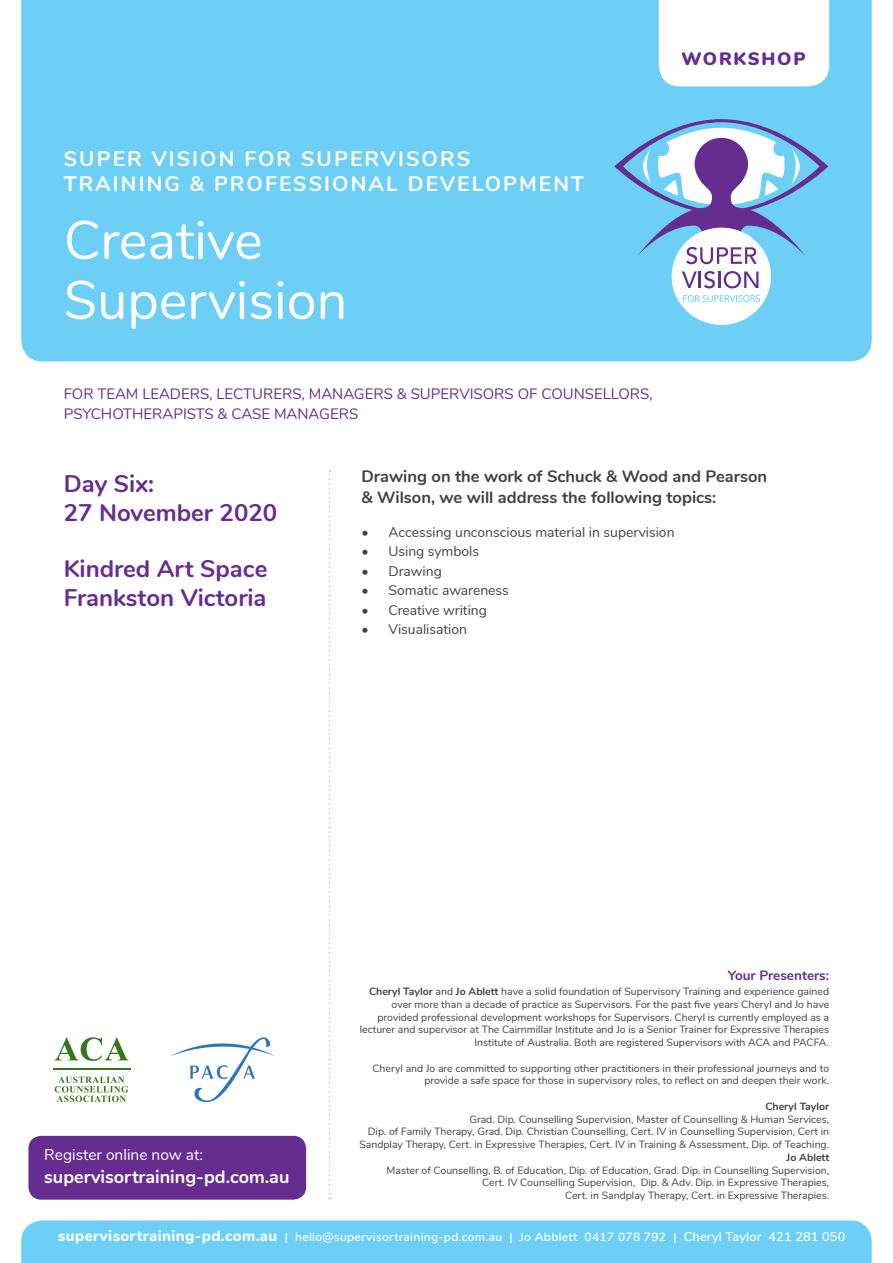
<style>
.page{position:relative;width:893px;height:1263px;background:#fff}
.page>*{position:absolute;margin:0;border:0;box-sizing:border-box;transform-origin:0 0}
.t1{font:54px/60px "Nunito";color:#fff}
.t2{font:700 24px/28.8px "Nunito";color:#662d91}
.t3{font:700 21px/25.2px "Nunito";letter-spacing:.1em;color:#fff}
.t4{font:700 18px "Nunito";color:#fff}
.t5{font:900 18px "Nunito";letter-spacing:.1em;color:#662d91}
.t6{font:700 16.5px/21px "Nunito";color:#414042}
.t7{font:15.45px "Nunito";color:#fff}
.t8{font:15px/19.5px "Nunito";color:#662d91}
.t9{font:13.8px "Nunito";color:#414042}
.t10{font:700 13.5px "Nunito";color:#662d91}
.t11{font:600 12px "Nunito";letter-spacing:.025em;color:#fff}
.t12{font:10.5px/12.8px "Nunito";color:#414042;text-align:right}
.t13{font:700 10.5px "Nunito";color:#414042}
.s1{font-weight:700}
.s2{font-weight:800;font-size:15px}
.s3{font-size:12.75px}
</style>
<div class="page">
<div style="left:28px;top:1136px;width:278px;height:63px;background:#662d91;border-radius:13px"></div>
<div style="left:21px;top:0;width:851px;height:361px;background:#6dcff6"></div>
<svg style="left:329px;top:470px;width:2px;height:729px"></svg>
<svg style="left:659px;top:0;width:170px;height:86px"></svg>
<svg style="left:614px;top:119px;width:214px;height:95px"></svg>
<svg style="left:626px;top:124px;width:191px;height:85px"></svg>
<div style="left:624px;top:122px;width:194px;height:89px;border:6px solid #6dcff6;border-radius:50%"></div>
<svg style="left:577px;top:138px;width:240px;height:199px"></svg>
<div style="left:21px;top:1220px;width:851px;height:43px;background:#6dcff6"></div>
<svg style="left:171px;top:1037px;width:104px;height:66px"></svg>
<svg style="left:55px;top:1076px;width:73px;height:26px"></svg>
<svg style="left:54px;top:1037px;width:75px;height:24px"></svg>
<hr style="left:53px;top:1069px;width:77px;height:1px;background:#38751c">
<h3 class="t5" style="left:681px;top:45px;width:126px">WORKSHOP</h3>
<h3 class="t3" style="left:64px;top:145px;width:522px">SUPER VISION FOR SUPERVISORS<br>TRAINING &amp; PROFESSIONAL DEVELOPMENT</h3>
<h1 class="t1" style="left:64px;top:207px;width:285px">Creative<br>Supervision</h1>
<h3 class="t8" style="left:64px;top:384px;width:590px">FOR TEAM LEADERS, LECTURERS, MANAGERS &amp; SUPERVISORS OF COUNSELLORS,<br>PSYCHOTHERAPISTS &amp; CASE MANAGERS</h3>
<h2 class="t2" style="left:64px;top:468px;width:215px">Day Six:<br>27 November 2020</h2>
<h2 class="t2" style="left:64px;top:553px;width:205px">Kindred Art Space<br>Frankston Victoria</h2>
<h3 class="t6" style="left:361px;top:464px;width:407px">Drawing on the work of Schuck &amp; Wood and Pearson &amp; Wilson, we will address the following topics:</h3>
<h3 class="t9" style="left:361px;top:522px;width:315px">• Accessing unconscious material in supervision</h3>
<h3 class="t9" style="left:361px;top:541px;width:119px">• Using symbols</h3>
<h3 class="t9" style="left:361px;top:561px;width:82px">• Drawing</h3>
<h3 class="t9" style="left:361px;top:580px;width:149px">• Somatic awareness</h3>
<h3 class="t9" style="left:361px;top:600px;width:127px">• Creative writing</h3>
<h3 class="t9" style="left:361px;top:619px;width:107px">• Visualisation</h3>
<h3 class="t7" style="left:44px;top:1143px;width:160px">Register online now at:</h3>
<h3 class="t4" style="left:44px;top:1163px;width:247px">supervisortraining-pd.com.au</h3>
<p class="t10" style="left:728px;top:966px;width:103px">Your Presenters:</p>
<p class="t12" style="left:360px;top:984px;width:471px"><span class="s1">Cheryl Taylor</span> and <span class="s1">Jo Ablett</span> have a solid foundation of Supervisory Training and experience gained over more than a decade of practice as Supervisors. For the past five years Cheryl and Jo have provided professional development workshops for Supervisors. Cheryl is currently employed as a lecturer and supervisor at The Cairnmillar Institute and Jo is a Senior Trainer for Expressive Therapies Institute of Australia. Both are registered Supervisors with ACA and PACFA.</p>
<p class="t12" style="left:372px;top:1061px;width:458px">Cheryl and Jo are committed to supporting other practitioners in their professional journeys and to provide a safe space for those in supervisory roles, to reflect on and deepen their work.</p>
<p class="t13" style="left:765px;top:1098px;width:65px">Cheryl Taylor</p>
<p class="t12" style="left:359px;top:1112px;width:471px">Grad. Dip. Counselling Supervision, Master of Counselling &amp; Human Services,<br>Dip. of Family Therapy, Grad. Dip. Christian Counselling, Cert. IV in Counselling Supervision, Cert in<br>Sandplay Therapy, Cert. in Expressive Therapies, Cert. IV in Training &amp; Assessment, Dip. of Teaching.</p>
<p class="t13" style="left:787px;top:1149px;width:44px">Jo Ablett</p>
<p class="t12" style="left:387px;top:1163px;width:444px">Master of Counselling, B. of Education, Dip. of Education, Grad. Dip. in Counselling Supervision,<br>Cert. IV Counselling Supervision, Dip. &amp; Adv. Dip. in Expressive Therapies,<br>Cert. in Sandplay Therapy, Cert. in Expressive Therapies.</p>
<p class="t11" style="left:58px;top:1228px;width:789px"><span class="s2">supervisortraining-pd.com.au</span> | hello@supervisortraining-pd.com.au | Jo Abblett 0417 078 792 | <span class="s3">Cheryl Taylor 421 281 050</span></p>
</div>
